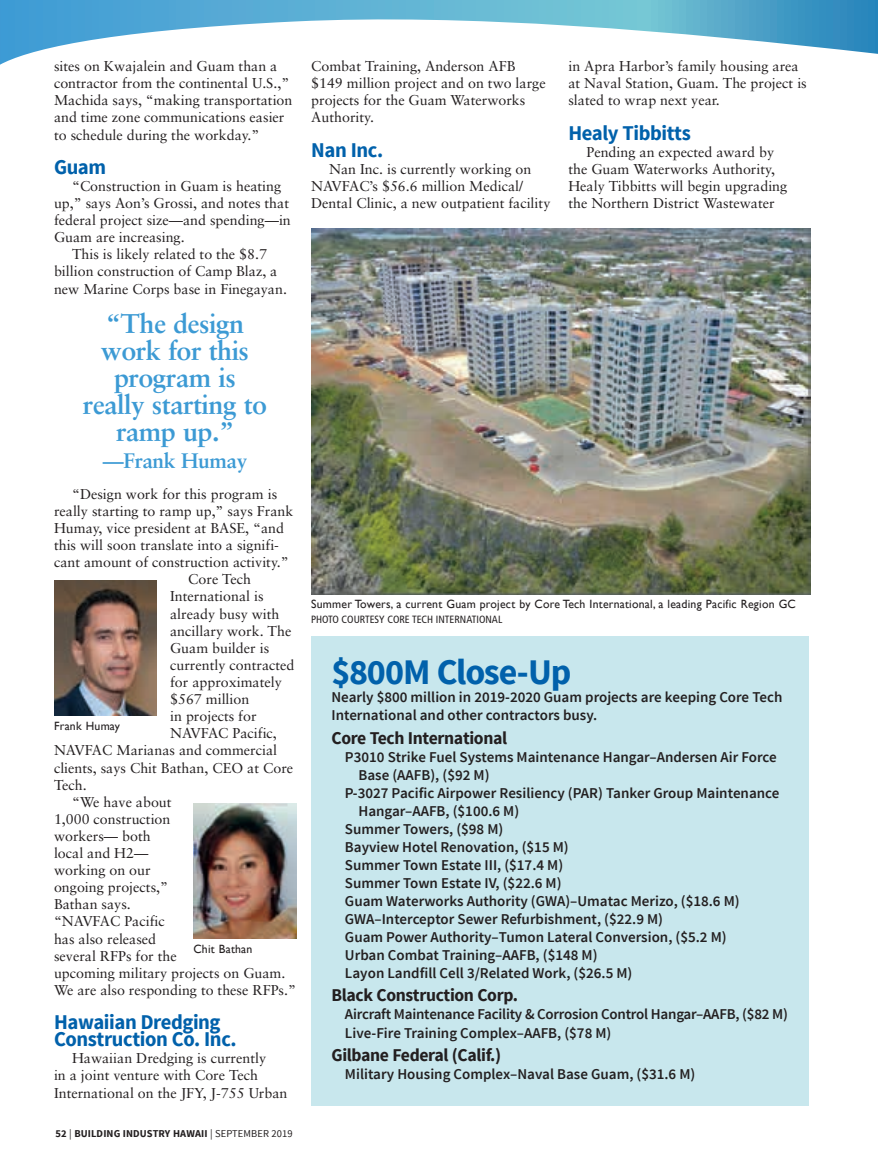
<style>
.page{position:relative;width:878px;height:1175px;background:#fff}
.page>*{position:absolute;margin:0;border:0;box-sizing:border-box;transform-origin:0 0}
.t1{font:700 36px "Source Sans Pro";letter-spacing:-.035em;color:#0161ab}
.t2{font:700 27px/27px "Sabon";letter-spacing:-.02em;color:#3c9ad4;text-align:center}
.t3{font:700 21px/17.1px "Source Sans Pro";letter-spacing:-.02em;color:#0161ab}
.t4{font:700 21px "Sabon";letter-spacing:-.02em;color:#3c9ad4}
.t5{font:700 18px "Source Sans Pro";letter-spacing:-.02em;color:#231f20}
.t6{font:600 15px/18px "Source Sans Pro";color:#231f20}
.t7{font:14.25px/17.1px "Sabon";color:#231f20}
.t8{font:12px "Gill Sans";letter-spacing:.02em;color:#231f20}
.t9{font:700 10.5px "Source Sans Pro";letter-spacing:.01em;color:#231f20}
.t10{font:condensed 10.5px "Frutiger";color:#231f20}
.s1{font-weight:400}
</style>
<div class="page">
<svg style="left:0;top:0;width:878px;height:65px"></svg>
<div style="left:311px;top:636px;width:498px;height:470px;background:#c8e7ed"></div>
<img style="left:311px;top:229px;width:499px;height:365px">
<img style="left:193px;top:803px;width:103px;height:135px">
<img style="left:54px;top:580px;width:103px;height:136px">
<p class="t7" style="left:54px;top:57px;width:240px">sites on Kwajalein and Guam than a contractor from the continental U.S.,” Machida says, “making transportation and time zone communications easier to schedule during the workday.”</p>
<h3 class="t3" style="left:54px;top:159px;width:54px">Guam</h3>
<p class="t7" style="left:72px;top:177px;width:211px">“Construction in Guam is heating</p>
<p class="t7" style="left:54px;top:194px;width:236px">up,” says Aon’s Grossi, and notes that</p>
<p class="t7" style="left:54px;top:211px;width:238px">federal project size—and spending—in</p>
<p class="t7" style="left:54px;top:228px;width:132px">Guam are increasing.</p>
<p class="t7" style="left:72px;top:246px;width:196px">This is likely related to the $8.7</p>
<p class="t7" style="left:54px;top:263px;width:225px">billion construction of Camp Blaz, a</p>
<p class="t7" style="left:54px;top:280px;width:234px">new Marine Corps base in Finegayan.</p>
<h2 class="t2" style="left:83px;top:309px;width:186px">“The design work for this program is really starting to ramp up.”</h2>
<h3 class="t4" style="left:103px;top:448px;width:146px">—Frank Humay</h3>
<p class="t7" style="left:72px;top:485px;width:207px">“Design work for this program is</p>
<p class="t7" style="left:54px;top:502px;width:241px">really starting to ramp up,” says Frank</p>
<p class="t7" style="left:54px;top:519px;width:231px">Humay, vice president at BASE, “and</p>
<p class="t7" style="left:54px;top:536px;width:226px">this will soon translate into a signifi-</p>
<p class="t7" style="left:54px;top:553px;width:236px">cant amount of construction activity.”</p>
<p class="t7" style="left:188px;top:570px;width:64px">Core Tech</p>
<p class="t7" style="left:170px;top:588px;width:95px">International is</p>
<p class="t7" style="left:170px;top:605px;width:111px">already busy with</p>
<p class="t7" style="left:170px;top:622px;width:123px">ancillary work. The</p>
<p class="t7" style="left:170px;top:639px;width:100px">Guam builder is</p>
<p class="t7" style="left:170px;top:656px;width:126px">currently contracted</p>
<p class="t7" style="left:170px;top:673px;width:113px">for approximately</p>
<p class="t7" style="left:170px;top:690px;width:81px">$567 million</p>
<p class="t7" style="left:170px;top:707px;width:88px">in projects for</p>
<p class="t7" style="left:170px;top:724px;width:108px">NAVFAC Pacific,</p>
<p class="t7" style="left:54px;top:741px;width:225px">NAVFAC Marianas and commercial</p>
<p class="t7" style="left:54px;top:759px;width:241px">clients, says Chit Bathan, CEO at Core</p>
<p class="t7" style="left:54px;top:776px;width:34px">Tech.</p>
<p class="t7" style="left:72px;top:793px;width:101px">“We have about</p>
<p class="t7" style="left:54px;top:810px;width:118px">1,000 construction</p>
<p class="t7" style="left:54px;top:827px;width:98px">workers— both</p>
<p class="t7" style="left:54px;top:844px;width:96px">local and H2—</p>
<p class="t7" style="left:54px;top:861px;width:98px">working on our</p>
<p class="t7" style="left:54px;top:878px;width:116px">ongoing projects,”</p>
<p class="t7" style="left:54px;top:895px;width:78px">Bathan says.</p>
<p class="t7" style="left:54px;top:912px;width:112px">“NAVFAC Pacific</p>
<p class="t7" style="left:54px;top:930px;width:104px">has also released</p>
<p class="t7" style="left:54px;top:947px;width:124px">several RFPs for the</p>
<p class="t7" style="left:54px;top:964px;width:233px">upcoming military projects on Guam.</p>
<p class="t7" style="left:54px;top:981px;width:243px">We are also responding to these RFPs.”</p>
<h3 class="t3" style="left:54px;top:1014px;width:184px">Hawaiian Dredging<br>Construction Co. Inc.</h3>
<p class="t7" style="left:54px;top:1049px;width:235px;text-indent:18px">Hawaiian Dredging is currently<br>in a joint venture with Core Tech<br>International on the JFY, J-755 Urban</p>
<p class="t8" style="left:54px;top:718px;width:67px">Frank Humay</p>
<p class="t8" style="left:193px;top:941px;width:60px">Chit Bathan</p>
<p class="t9" style="left:56px;top:1126px;width:239px">52 <span class="s1">|</span> BUILDING INDUSTRY HAWAII <span class="s1">| SEPTEMBER 2019</span></p>
<p class="t7" style="left:311px;top:57px;width:236px">Combat Training, Anderson AFB $149 million project and on two large projects for the Guam Waterworks<br>Authority.</p>
<h3 class="t3" style="left:311px;top:142px;width:73px">Nan Inc.</h3>
<p class="t7" style="left:311px;top:160px;width:241px;text-indent:18px">Nan Inc. is currently working on<br>NAVFAC’s $56.6 million Medical/<br>Dental Clinic, a new outpatient facility</p>
<p class="t7" style="left:568px;top:57px;width:240px">in Apra Harbor’s family housing area at Naval Station, Guam. The project is slated to wrap next year.</p>
<h3 class="t3" style="left:568px;top:125px;width:124px">Healy Tibbitts</h3>
<p class="t7" style="left:568px;top:143px;width:220px;text-indent:18px">Pending an expected award by the Guam Waterworks Authority,<br>Healy Tibbitts will begin upgrading the Northern District Wastewater</p>
<p class="t8" style="left:311px;top:596px;width:486px">Summer Towers, a current Guam project by Core Tech International, a leading Pacific Region GC</p>
<p class="t10" style="left:311px;top:613px;width:192px">PHOTO COURTESY CORE TECH INTERNATIONAL</p>
<h1 class="t1" style="left:331px;top:648px;width:241px">$800M Close-Up</h1>
<p class="t6" style="left:331px;top:688px;width:452px">Nearly $800 million in 2019-2020 Guam projects are keeping Core Tech<br>International and other contractors busy.</p>
<p class="t5" style="left:331px;top:726px;width:177px">Core Tech International</p>
<p class="t6" style="left:345px;top:748px;width:433px">P3010 Strike Fuel Systems Maintenance Hangar–Andersen Air Force</p>
<p class="t6" style="left:358px;top:766px;width:132px">Base (AAFB), ($92 M)</p>
<p class="t6" style="left:345px;top:784px;width:436px">P-3027 Pacific Airpower Resiliency (PAR) Tanker Group Maintenance</p>
<p class="t6" style="left:358px;top:802px;width:162px">Hangar–AAFB, ($100.6 M)</p>
<p class="t6" style="left:345px;top:820px;width:160px">Summer Towers, ($98 M)</p>
<p class="t6" style="left:345px;top:838px;width:225px">Bayview Hotel Renovation, ($15 M)</p>
<p class="t6" style="left:345px;top:856px;width:220px">Summer Town Estate III, ($17.4 M)</p>
<p class="t6" style="left:345px;top:874px;width:218px">Summer Town Estate IV, ($22.6 M)</p>
<p class="t6" style="left:345px;top:892px;width:396px">Guam Waterworks Authority (GWA)–Umatac Merizo, ($18.6 M)</p>
<p class="t6" style="left:345px;top:910px;width:319px">GWA–Interceptor Sewer Refurbishment, ($22.9 M)</p>
<p class="t6" style="left:345px;top:928px;width:383px">Guam Power Authority–Tumon Lateral Conversion, ($5.2 M)</p>
<p class="t6" style="left:345px;top:946px;width:254px">Urban Combat Training–AAFB, ($148 M)</p>
<p class="t6" style="left:345px;top:964px;width:289px">Layon Landfill Cell 3/Related Work, ($26.5 M)</p>
<p class="t5" style="left:331px;top:984px;width:188px">Black Construction Corp.</p>
<p class="t6" style="left:345px;top:1005px;width:444px">Aircraft Maintenance Facility &amp; Corrosion Control Hangar–AAFB, ($82 M)<br>Live-Fire Training Complex–AAFB, ($78 M)</p>
<p class="t5" style="left:331px;top:1043px;width:171px">Gilbane Federal (Calif.)</p>
<p class="t6" style="left:345px;top:1065px;width:352px">Military Housing Complex–Naval Base Guam, ($31.6 M)</p>
</div>
